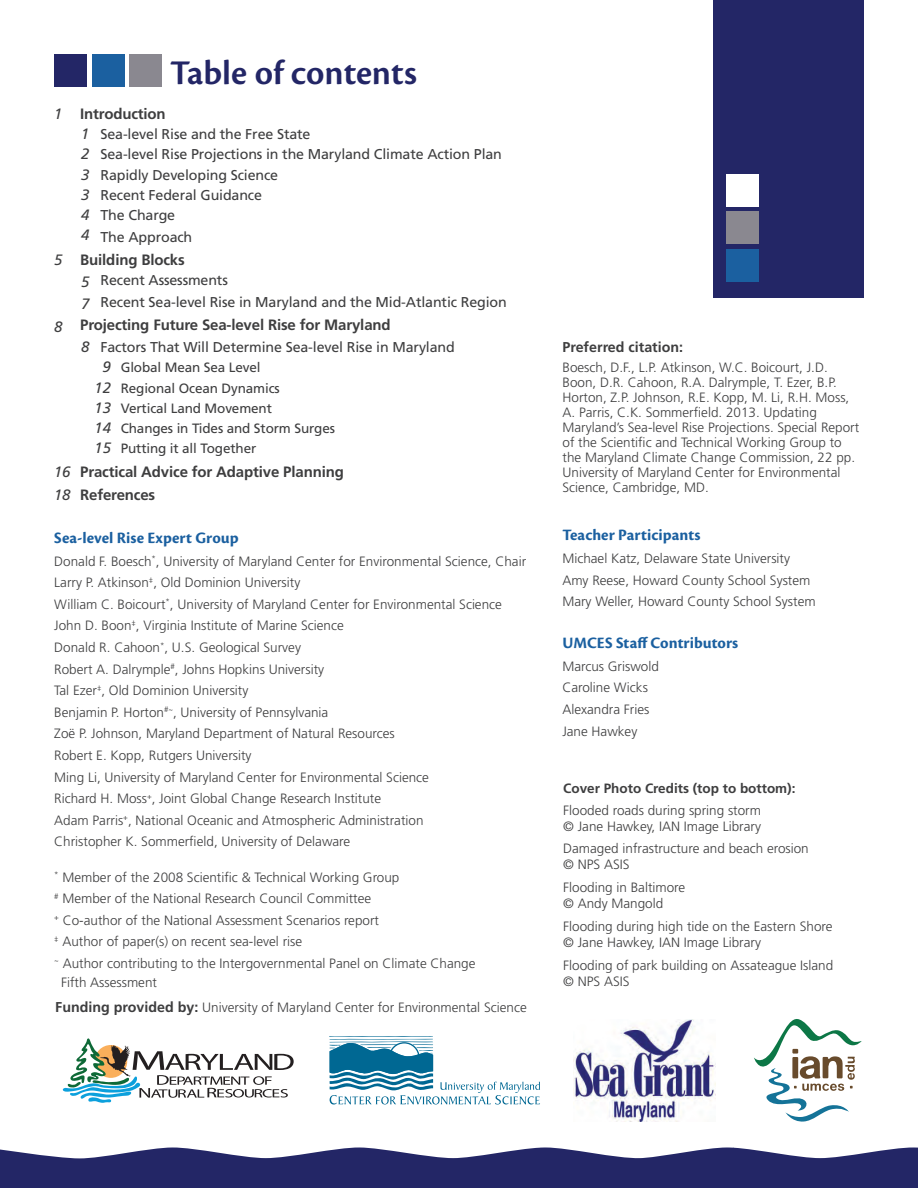
<style>
.page{position:relative;width:918px;height:1188px;background:#fff}
.page>*{position:absolute;margin:0;border:0;box-sizing:border-box;transform-origin:0 0}
.t1{font:600 36px "Cronos Pro";color:#232666}
.t2{font:700 16.5px "Cronos Pro";letter-spacing:.005em;color:#1b60a0}
.t3{font:700 15px/23.2px "Frutiger LT Std";letter-spacing:-.01em;color:#3e3e3f}
.t4{font:italic 15px/20.2px "Frutiger LT Std";letter-spacing:-.01em;color:#3e3e3f}
.t5{font:14.25px/20.2px "Frutiger LT Std";letter-spacing:-.01em;color:#3e3e3f}
.t6{font:700 14.25px "Frutiger LT Std";color:#3e3e3f}
.t7{font:300 13.5px/21.6px "Frutiger LT Std";color:#3e3e3f}
.t8{font:13.5px/20.2px "Frutiger LT Std";letter-spacing:-.01em;color:#3e3e3f}
.t9{font:700 13.5px "Frutiger LT Std";color:#3e3e3f}
.s1{font-weight:700;font-size:14.25px}
</style>
<div class="page">
<svg style="left:0;top:1148px;width:918px;height:40px;background:#3e4179"></svg>
<svg style="left:63px;top:1038px;width:231px;height:64px"></svg>
<svg style="left:329px;top:1036px;width:211px;height:69px"></svg>
<img style="left:573px;top:1020px;width:143px;height:101px">
<svg style="left:754px;top:1019px;width:108px;height:103px"></svg>
<div style="left:54px;top:54px;width:32px;height:32px;background:#232666"></div>
<div style="left:92px;top:54px;width:32px;height:32px;background:#1b60a0"></div>
<div style="left:130px;top:54px;width:32px;height:32px;background:#8a8890"></div>
<div style="left:713px;top:0;width:151px;height:297px;background:#232666"></div>
<div style="left:726px;top:174px;width:32px;height:32px;background:#fff"></div>
<div style="left:726px;top:212px;width:32px;height:32px;background:#8a8890"></div>
<div style="left:726px;top:249px;width:32px;height:33px;background:#1b60a0"></div>
<p class="t4" style="left:54px;top:104px;width:10px">1</p>
<p class="t4" style="left:54px;top:250px;width:10px">5</p>
<p class="t4" style="left:54px;top:317px;width:10px">8</p>
<p class="t4" style="left:54px;top:460px;width:18px;line-height:23.2px">16<br>18</p>
<h1 class="t1" style="left:170px;top:52px;width:248px">Table of contents</h1>
<p class="t3" style="left:80px;top:102px;width:87px">Introduction</p>
<p class="t5" style="left:100px;top:124px;width:403px">Sea-level Rise and the Free State<br>Sea-level Rise Projections in the Maryland Climate Action Plan<br>Rapidly Developing Science<br>Recent Federal Guidance<br>The Charge</p>
<p class="t5" style="left:100px;top:227px;width:93px">The Approach</p>
<p class="t3" style="left:80px;top:248px;width:106px">Building Blocks</p>
<p class="t5" style="left:100px;top:270px;width:408px;line-height:21.8px">Recent Assessments<br>Recent Sea-level Rise in Maryland and the Mid-Atlantic Region</p>
<p class="t3" style="left:80px;top:314px;width:312px">Projecting Future Sea-level Rise for Maryland</p>
<p class="t5" style="left:100px;top:337px;width:356px">Factors That Will Determine Sea-level Rise in Maryland</p>
<p class="t8" style="left:121px;top:358px;width:216px">Global Mean Sea Level<br>Regional Ocean Dynamics<br>Vertical Land Movement<br>Changes in Tides and Storm Surges<br>Putting it all Together</p>
<p class="t3" style="left:80px;top:460px;width:265px">Practical Advice for Adaptive Planning<br>References</p>
<p class="t4" style="left:81px;top:124px;width:10px;text-align:justify">1<br>2<br>3<br>3<br>4<br>4</p>
<p class="t4" style="left:81px;top:271px;width:10px;line-height:21.8px">5<br>7</p>
<p class="t4" style="left:81px;top:337px;width:10px">8</p>
<p class="t4" style="left:94px;top:357px;width:18px;text-align:center">9<br>12<br>13<br>14<br>15</p>
<p class="t2" style="left:54px;top:528px;width:186px">Sea-level Rise Expert Group</p>
<p class="t7" style="left:54px;top:550px;width:473px">Donald F. Boesch<sup>*</sup>, University of Maryland Center for Environmental Science, Chair Larry P. Atkinson<sup>‡</sup>, Old Dominion University<br>William C. Boicourt<sup>*</sup>, University of Maryland Center for Environmental Science John D. Boon<sup>‡</sup>, Virginia Institute of Marine Science<br>Donald R. Cahoon<sup>*</sup>, U.S. Geological Survey<br>Robert A. Dalrymple<sup>#</sup>, Johns Hopkins University<br>Tal Ezer<sup>‡</sup>, Old Dominion University<br>Benjamin P. Horton<sup>#~</sup>, University of Pennsylvania<br>Zoë P. Johnson, Maryland Department of Natural Resources<br>Robert E. Kopp, Rutgers University<br>Ming Li, University of Maryland Center for Environmental Science<br>Richard H. Moss<sup>+</sup>, Joint Global Change Research Institute<br>Adam Parris<sup>+</sup>, National Oceanic and Atmospheric Administration<br>Christopher K. Sommerfield, University of Delaware</p>
<p class="t7" style="left:54px;top:866px;width:423px"><sup>*</sup> Member of the 2008 Scientific &amp; Technical Working Group<br><sup>#</sup> Member of the National Research Council Committee<br><sup>+</sup> Co-author of the National Assessment Scenarios report<br><sup>‡</sup> Author of paper(s) on recent sea-level rise<br><sup>~</sup> Author contributing to the Intergovernmental Panel on Climate Change</p>
<p class="t7" style="left:61px;top:972px;width:97px">Fifth Assessment</p>
<p class="t7" style="left:55px;top:997px;width:473px"><span class="s1">Funding provided by:</span> University of Maryland Center for Environmental Science</p>
<p class="t6" style="left:563px;top:339px;width:122px">Preferred citation:</p>
<p class="t7" style="left:563px;top:360px;width:298px;line-height:15px">Boesch, D.F., L.P. Atkinson, W.C. Boicourt, J.D.<br>Boon, D.R. Cahoon, R.A. Dalrymple, T. Ezer, B.P.<br>Horton, Z.P. Johnson, R.E. Kopp, M. Li, R.H. Moss, A. Parris, C.K. Sommerfield. 2013. Updating Maryland’s Sea-level Rise Projections. Special Report of the Scientific and Technical Working Group to the Maryland Climate Change Commission, 22 pp.<br>University of Maryland Center for Environmental Science, Cambridge, MD.</p>
<p class="t2" style="left:562px;top:526px;width:140px">Teacher Participants</p>
<p class="t7" style="left:562px;top:548px;width:255px">Michael Katz, Delaware State University<br>Amy Reese, Howard County School System<br>Mary Weller, Howard County School System</p>
<p class="t2" style="left:562px;top:633px;width:177px">UMCES Staff Contributors</p>
<p class="t7" style="left:562px;top:656px;width:98px">Marcus Griswold<br>Caroline Wicks<br>Alexandra Fries<br>Jane Hawkey</p>
<p class="t9" style="left:563px;top:780px;width:234px">Cover Photo Credits (top to bottom):</p>
<p class="t7" style="left:563px;top:802px;width:199px;line-height:16.2px">Flooded roads during spring storm © Jane Hawkey, IAN Image Library</p>
<p class="t7" style="left:563px;top:840px;width:247px;line-height:16.2px">Damaged infrastructure and beach erosion © NPS ASIS</p>
<p class="t7" style="left:563px;top:879px;width:124px;line-height:16.2px">Flooding in Baltimore © Andy Mangold</p>
<p class="t7" style="left:563px;top:918px;width:271px;line-height:16.2px">Flooding during high tide on the Eastern Shore © Jane Hawkey, IAN Image Library</p>
<p class="t7" style="left:563px;top:957px;width:272px;line-height:16.2px">Flooding of park building on Assateague Island © NPS ASIS</p>
</div>
